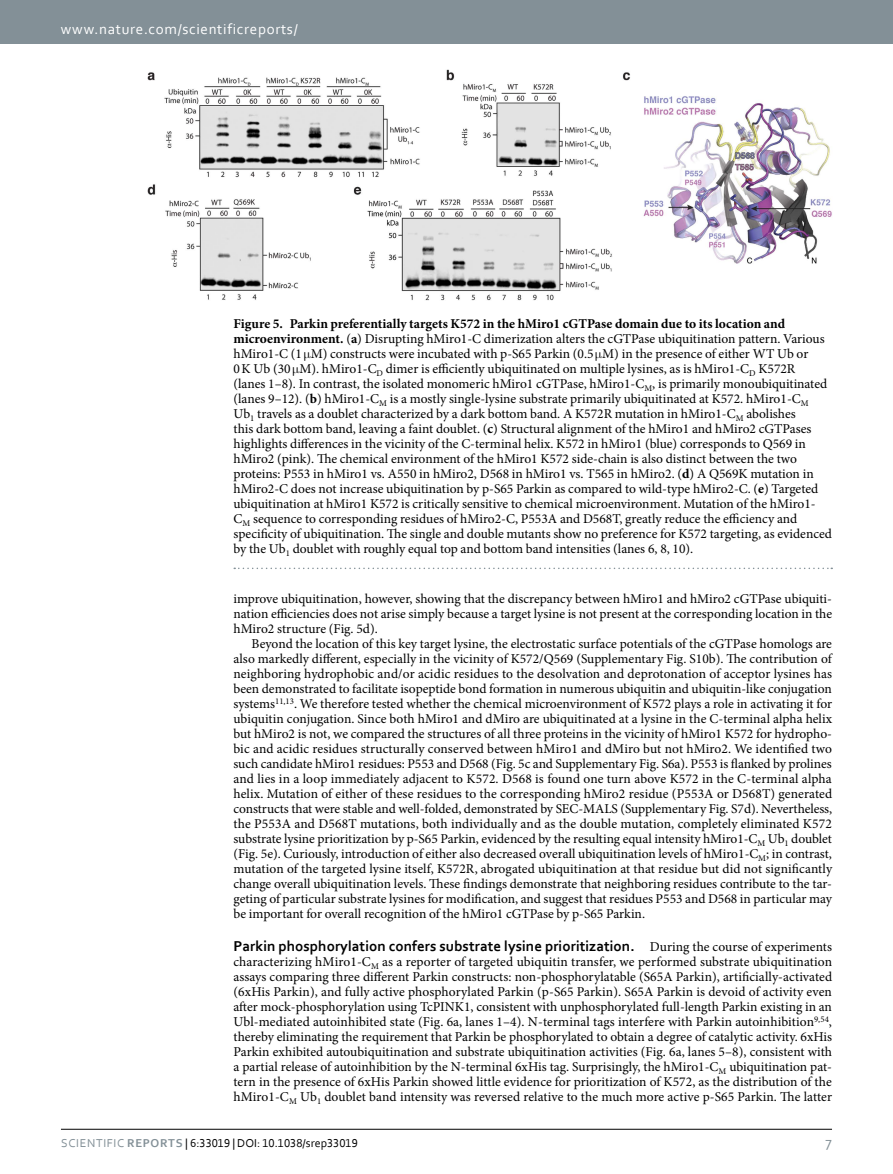
<style>
.page{position:relative;width:893px;height:1174px;background:#fff}
.page>*{position:absolute;margin:0;border:0;box-sizing:border-box;transform-origin:0 0}
.t1{font:700 15px "Corbel";color:#000}
.t2{font:15px "Corbel";letter-spacing:.045em;color:#fff}
.t3{font:15px "Corbel";color:#839097}
.t4{font:13.5px/15px "Minion Pro";color:#000;text-align:justify}
.t5{font:12px "Corbel";color:#000}
.s1{font-weight:700}
.s2{font-family:"Minion Pro";font-weight:400;font-size:13.5px}
.s3{color:#839097}
.s4{font-weight:700;color:#839097}
</style>
<div class="page">
<div style="left:0;top:0;width:893px;height:43px;background:#839097"></div>
<hr style="left:61px;top:1129px;width:771px;height:1px;background:#000">
<img style="left:148px;top:70px;width:684px;height:230px">
<svg style="left:234px;top:567px;width:598px;height:2px"></svg>
<p class="t2" style="left:61px;top:19px;width:238px">www.nature.com/scientificreports/</p>
<p class="t4" style="left:233px;top:316px;width:600px;text-align:left"><span class="s1">Figure 5. Parkin preferentially targets K572 in the hMiro1 cGTPase domain due to its location and microenvironment.</span> (<span class="s1">a</span>) Disrupting hMiro1-C dimerization alters the cGTPase ubiquitination pattern. Various hMiro1-C (1 M) constructs were incubated with p-S65 Parkin (0.5 M) in the presence of either WT Ub or<br>0K Ub (30 M). hMiro1-C<sub>D</sub> dimer is efficiently ubiquitinated on multiple lysines, as is hMiro1-C<sub>D</sub> K572R<br>(lanes 1–8). In contrast, the isolated monomeric hMiro1 cGTPase, hMiro1-C<sub>M</sub>, is primarily monoubiquitinated (lanes 9–12). (<span class="s1">b</span>) hMiro1-C<sub>M</sub> is a mostly single-lysine substrate primarily ubiquitinated at K572. hMiro1-C<sub>M </sub>Ub<sub>1</sub> travels as a doublet characterized by a dark bottom band. A K572R mutation in hMiro1-C<sub>M</sub> abolishes<br>this dark bottom band, leaving a faint doublet. (<span class="s1">c</span>) Structural alignment of the hMiro1 and hMiro2 cGTPases highlights differences in the vicinity of the C-terminal helix. K572 in hMiro1 (blue) corresponds to Q569 in hMiro2 (pink). The chemical environment of the hMiro1 K572 side-chain is also distinct between the two proteins: P553 in hMiro1 vs. A550 in hMiro2, D568 in hMiro1 vs. T565 in hMiro2. (<span class="s1">d</span>) A Q569K mutation in hMiro2-C does not increase ubiquitination by p-S65 Parkin as compared to wild-type hMiro2-C. (<span class="s1">e</span>) Targeted ubiquitination at hMiro1 K572 is critically sensitive to chemical microenvironment. Mutation of the hMiro1- C<sub>M</sub> sequence to corresponding residues of hMiro2-C, P553A and D568T, greatly reduce the efficiency and specificity of ubiquitination. The single and double mutants show no preference for K572 targeting, as evidenced by the Ub<sub>1</sub> doublet with roughly equal top and bottom band intensities (lanes 6, 8, 10).</p>
<p class="t4" style="left:233px;top:591px;width:600px">improve ubiquitination, however, showing that the discrepancy between hMiro1 and hMiro2 cGTPase ubiquiti&shy;nation efficiencies does not arise simply because a target lysine is not present at the corresponding location in the hMiro2 structure (Fig. 5d).</p>
<p class="t4" style="left:233px;top:636px;width:600px;text-indent:18px">Beyond the location of this key target lysine, the electrostatic surface potentials of the cGTPase homologs are also markedly different, especially in the vicinity of K572/Q569 (Supplementary Fig. S10b). The contribution of neighboring hydrophobic and/or acidic residues to the desolvation and deprotonation of acceptor lysines has been demonstrated to facilitate isopeptide bond formation in numerous ubiquitin and ubiquitin-like conjugation systems<sup>11,13</sup>. We therefore tested whether the chemical microenvironment of K572 plays a role in activating it for ubiquitin conjugation. Since both hMiro1 and dMiro are ubiquitinated at a lysine in the C-terminal alpha helix but hMiro2 is not, we compared the structures of all three proteins in the vicinity of hMiro1 K572 for hydropho&shy;bic and acidic residues structurally conserved between hMiro1 and dMiro but not hMiro2. We identified two such candidate hMiro1 residues: P553 and D568 (Fig. 5c and Supplementary Fig. S6a). P553 is flanked by prolines and lies in a loop immediately adjacent to K572. D568 is found one turn above K572 in the C-terminal alpha helix. Mutation of either of these residues to the corresponding hMiro2 residue (P553A or D568T) generated constructs that were stable and well-folded, demonstrated by SEC-MALS (Supplementary Fig. S7d). Nevertheless, the P553A and D568T mutations, both individually and as the double mutation, completely eliminated K572 substrate lysine prioritization by p-S65 Parkin, evidenced by the resulting equal intensity hMiro1-C<sub>M</sub> Ub<sub>1</sub> doublet (Fig. 5e). Curiously, introduction of either also decreased overall ubiquitination levels of hMiro1-C<sub>M</sub>; in contrast, mutation of the targeted lysine itself, K572R, abrogated ubiquitination at that residue but did not significantly change overall ubiquitination levels. These findings demonstrate that neighboring residues contribute to the tar&shy;geting of particular substrate lysines for modification, and suggest that residues P553 and D568 in particular may be important for overall recognition of the hMiro1 cGTPase by p-S65 Parkin.</p>
<p class="t1" style="left:233px;top:937px;width:600px">Parkin phosphorylation confers substrate lysine prioritization. <span class="s2">During the course of experiments</span></p>
<p class="t4" style="left:233px;top:954px;width:600px">characterizing hMiro1-C<sub>M</sub> as a reporter of targeted ubiquitin transfer, we performed substrate ubiquitination assays comparing three different Parkin constructs: non-phosphorylatable (S65A Parkin), artificially-activated (6xHis Parkin), and fully active phosphorylated Parkin (p-S65 Parkin). S65A Parkin is devoid of activity even after mock-phosphorylation using TcPINK1, consistent with unphosphorylated full-length Parkin existing in an Ubl-mediated autoinhibited state (Fig. 6a, lanes 1–4). N-terminal tags interfere with Parkin autoinhibition<sup>9,54</sup>, thereby eliminating the requirement that Parkin be phosphorylated to obtain a degree of catalytic activity. 6xHis Parkin exhibited autoubiquitination and substrate ubiquitination activities (Fig. 6a, lanes 5–8), consistent with a partial release of autoinhibition by the N-terminal 6xHis tag. Surprisingly, the hMiro1-C<sub>M</sub> ubiquitination pat&shy;tern in the presence of 6xHis Parkin showed little evidence for prioritization of K572, as the distribution of the hMiro1-C<sub>M</sub> Ub<sub>1</sub> doublet band intensity was reversed relative to the much more active p-S65 Parkin. The latter</p>
<p class="t5" style="left:61px;top:1135px;width:298px"><span class="s3">Scientific</span> <span class="s4">Reports</span> | 6:33019 | DOI: 10.1038/srep33019</p>
<p class="t3" style="left:826px;top:1132px;width:8px">7</p>
</div>
